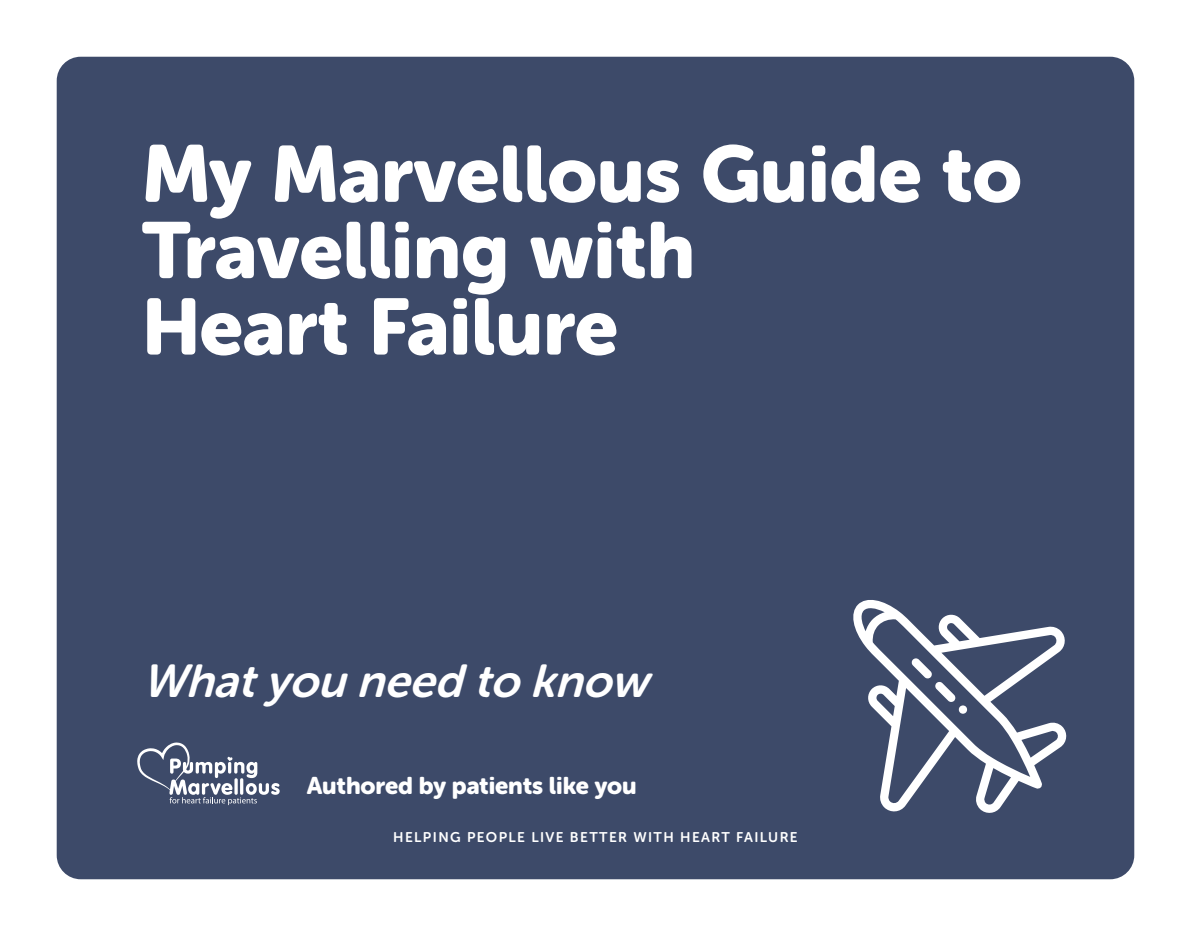
<style>
.page{position:relative;width:1191px;height:936px;background:#fff}
.page>*{position:absolute;margin:0;border:0;box-sizing:border-box;transform-origin:0 0}
.t1{font:78.8px/76.4px "Museo Sans Rounded 900";color:#fff}
.t2{font:italic 46px "Museo Sans Rounded 700";color:#fff}
.t3{font:24px "Museo Sans Rounded 900";letter-spacing:-.005em;color:#fff}
.t4{font:14px "Museo Sans Rounded 700";letter-spacing:.1em;color:#fff}
.s1{font-size:80px}
</style>
<div class="page">
<div style="left:57px;top:57px;width:1077px;height:822px;background:#3d4a69;border-radius:24px"></div>
<svg style="left:137px;top:742px;width:143px;height:63px"></svg>
<svg style="left:853px;top:600px;width:214px;height:213px"></svg>
<svg style="left:911px;top:658px;width:56px;height:56px"></svg>
<p class="t1" style="left:142px;top:136px;width:881px"><span class="s1">My</span> Marvellous Guide to<br>Travelling with<br>Heart Failure</p>
<p class="t2" style="left:142px;top:655px;width:521px">Whatyou need to know</p>
<p class="t3" style="left:307px;top:772px;width:331px">Authored by patients like you</p>
<p class="t4" style="left:393px;top:829px;width:406px">HELPING PEOPLE LIVE BETTER WITH HEART FAILURE</p>
</div>
